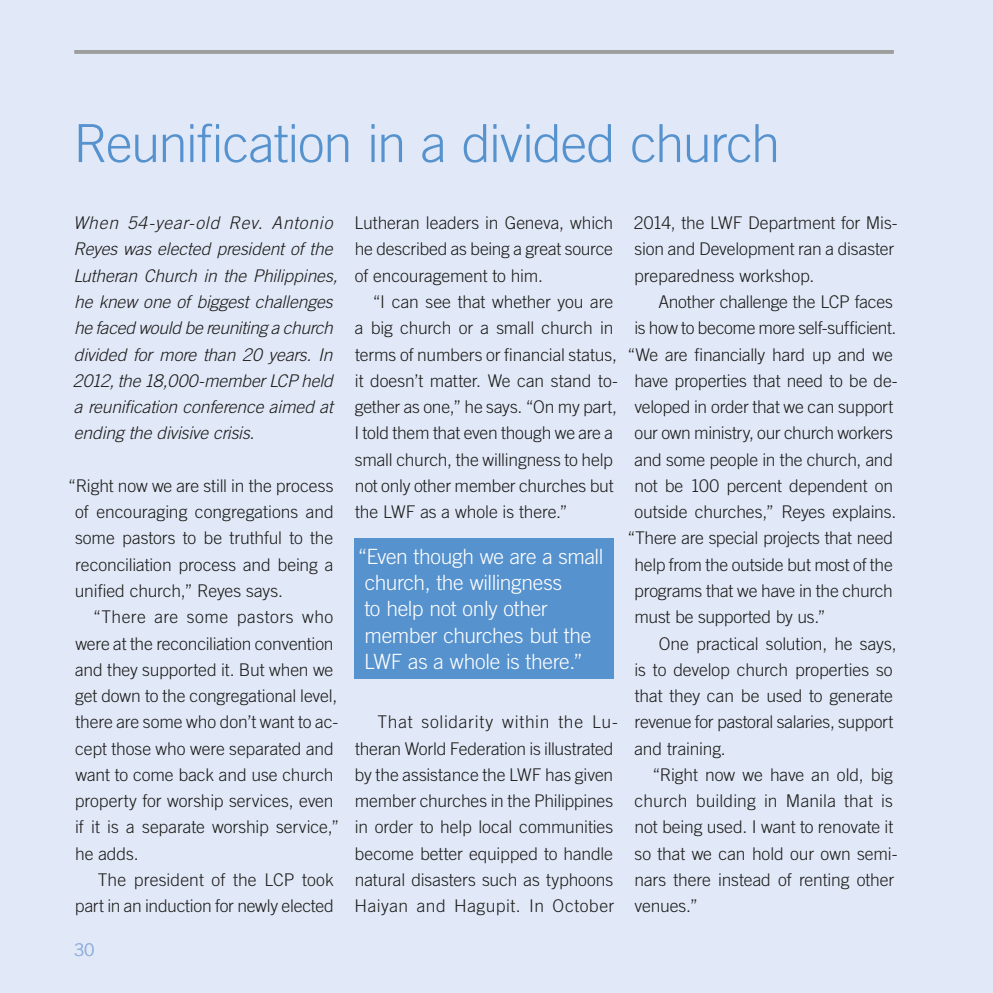
<style>
.page{position:relative;width:993px;height:993px;background:#fff}
.page>*{position:absolute;margin:0;border:0;box-sizing:border-box;transform-origin:0 0}
.t1{font:300 52.5px "Trade Gothic LT Std";letter-spacing:-.025em;color:#5692ce}
.t2{font:300 21px/26.2px "Trade Gothic LT Std";letter-spacing:-.015em;color:#fff}
.t3{font:300 17.5px/26.2px "Trade Gothic LT Std";letter-spacing:-.01em;color:#1d1d1b}
.t4{font:italic 300 17.5px/26.2px "Trade Gothic LT Std";letter-spacing:-.01em;color:#1d1d1b}
.t5{font:300 17.5px "Trade Gothic LT Std";color:#91b1de}
</style>
<div class="page">
<div style="left:0;top:0;width:992px;height:992px;background:#e1e8f7"></div>
<hr style="left:74px;top:50px;width:819px;height:4px;background:#9d9d9c">
<div style="left:354px;top:538px;width:259px;height:140px;background:#5692ce"></div>
<h1 class="t1" style="left:73px;top:112px;width:708px">Reunification in a divided church</h1>
<p class="t4" style="left:73px;top:210px;width:266px">When 54-year-old Rev. Antonio Reyes was elected president of the Lutheran Church in the Philippines, he knew one of biggest challenges he faced would be reuniting a church divided for more than 20 years. In 2012, the 18,000-member LCP held a reunification conference aimed at ending the divisive crisis.</p>
<p class="t3" style="left:75px;top:472px;width:260px;text-align:justify;text-indent:-7px">“Right now we are still in the process of encouraging congregations and some pastors to be truthful to the reconciliation process and being a unified church,” Reyes says.</p>
<p class="t3" style="left:75px;top:603px;width:266px;text-indent:18px">“There are some pastors who were at the reconciliation convention and they supported it. But when we get down to the congregational level, there are some who don’t want to ac&shy;cept those who were separated and want to come back and use church property for worship services, even if it is a separate worship service,” he adds.</p>
<p class="t3" style="left:75px;top:866px;width:260px;text-align:right">The president of the LCP took part in an induction for newly elected</p>
<p class="t5" style="left:74px;top:939px;width:21px">30</p>
<p class="t3" style="left:354px;top:209px;width:260px;text-align:justify">Lutheran leaders in Geneva, which he described as being a great source of encouragement to him.</p>
<p class="t3" style="left:354px;top:288px;width:265px;text-indent:18px">“I can see that whether you are a big church or a small church in terms of numbers or financial status, it doesn’t matter. We can stand to&shy;gether as one,” he says. “On my part, I told them that even though we are a small church, the willingness to help not only other member churches but the LWF as a whole is there.”</p>
<p class="t2" style="left:364px;top:542px;width:241px;text-indent:-6px">“Even though we are a small church, the willingness<br>to help not only other member churches but the<br>LWF as a whole is there.”</p>
<p class="t3" style="left:354px;top:708px;width:265px;text-indent:23px">That solidarity within the Lu&shy;theran World Federation is illustrated by the assistance the LWF has given member churches in the Philippines in order to help local communities become better equipped to handle natural disasters such as typhoons Haiyan and Hagupit. In October</p>
<p class="t3" style="left:633px;top:209px;width:265px">2014, the LWF Department for Mis&shy;sion and Development ran a disaster preparedness workshop.</p>
<p class="t3" style="left:658px;top:288px;width:236px">Another challenge the LCP faces</p>
<p class="t3" style="left:634px;top:314px;width:263px">is how to become more self-sufficient.</p>
<p class="t3" style="left:627px;top:341px;width:267px">“We are financially hard up and we</p>
<p class="t3" style="left:634px;top:367px;width:264px">have properties that need to be de-</p>
<p class="t3" style="left:634px;top:393px;width:260px">veloped in order that we can support</p>
<p class="t3" style="left:634px;top:419px;width:260px">our own ministry, our church workers</p>
<p class="t3" style="left:634px;top:446px;width:260px">and some people in the church, and</p>
<p class="t3" style="left:634px;top:472px;width:260px">not be 100 percent dependent on</p>
<p class="t3" style="left:634px;top:498px;width:263px">outside churches,” Reyes explains.</p>
<p class="t3" style="left:627px;top:524px;width:267px">“There are special projects that need</p>
<p class="t3" style="left:634px;top:551px;width:260px">help from the outside but most of the</p>
<p class="t3" style="left:634px;top:577px;width:260px">programs that we have in the church</p>
<p class="t3" style="left:634px;top:603px;width:192px">must be supported by us.”</p>
<p class="t3" style="left:658px;top:629px;width:239px">One practical solution, he says,</p>
<p class="t3" style="left:634px;top:656px;width:260px">is to develop church properties so</p>
<p class="t3" style="left:634px;top:682px;width:259px">that they can be used to generate</p>
<p class="t3" style="left:634px;top:708px;width:260px">revenue for pastoral salaries, support</p>
<p class="t3" style="left:634px;top:734px;width:93px">and training.</p>
<p class="t3" style="left:652px;top:761px;width:242px">“Right now we have an old, big</p>
<p class="t3" style="left:634px;top:787px;width:260px">church building in Manila that is</p>
<p class="t3" style="left:634px;top:813px;width:260px">not being used. I want to renovate it</p>
<p class="t3" style="left:634px;top:839px;width:264px">so that we can hold our own semi-</p>
<p class="t3" style="left:634px;top:866px;width:261px">nars there instead of renting other</p>
<p class="t3" style="left:634px;top:892px;width:65px">venues.”</p>
</div>
